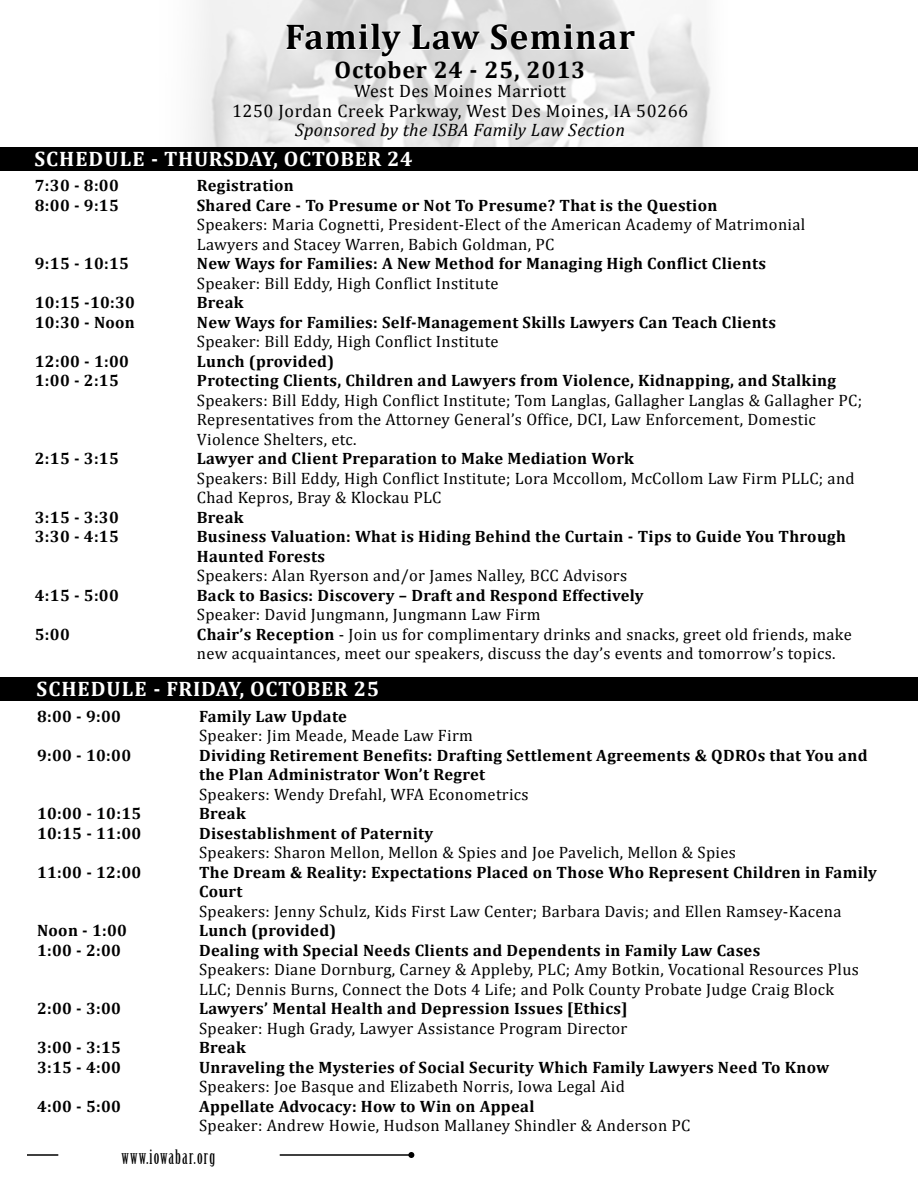
<style>
.page{position:relative;width:918px;height:1188px;background:#fff}
.page>*{position:absolute;margin:0;border:0;box-sizing:border-box;transform-origin:0 0}
.t1{font:700 36px "Cambria";letter-spacing:.03em;color:#000}
.t2{font:700 24px "Cambria";letter-spacing:.03em;color:#000}
.t3{font:700 21px "Cambria";letter-spacing:.03em;color:#fff}
.t4{font:19.5px "Birch Std";letter-spacing:.06em;color:#000}
.t5{font:18px/19.5px "Cambria";letter-spacing:.03em;color:#000;text-align:center}
.t6{font:italic 18px "Cambria";letter-spacing:.02em;color:#000}
.t7{font:16.5px/19.5px "Cambria";letter-spacing:.02em;color:#000}
.t8{font:700 16.5px/19.5px "Cambria";letter-spacing:.02em;color:#000}
.s1{font-weight:700}
</style>
<div class="page">
<hr style="left:280px;top:1154px;width:131px;height:2px;background:#000">
<svg style="left:408px;top:1152px;width:6px;height:6px"></svg>
<hr style="left:27px;top:1154px;width:31px;height:2px;background:#000">
<img style="left:195px;top:0;width:516px;height:147px">
<svg style="left:285px;top:22px;width:117px;height:36px"></svg>
<svg style="left:411px;top:24px;width:70px;height:27px"></svg>
<svg style="left:490px;top:23px;width:146px;height:28px"></svg>
<div style="left:0;top:677px;width:918px;height:24px;background:#000"></div>
<div style="left:0;top:147px;width:918px;height:24px;background:#000"></div>
<h1 class="t1" style="left:285px;top:11px;width:351px">Family Law Seminar</h1>
<h2 class="t2" style="left:335px;top:53px;width:252px">October 24 - 25, 2013</h2>
<p class="t5" style="left:232px;top:81px;width:458px">West Des Moines Marriott<br>1250 Jordan Creek Parkway, West Des Moines, IA 50266</p>
<p class="t6" style="left:295px;top:117px;width:331px">Sponsored by the ISBA Family Law Section</p>
<p class="t3" style="left:34px;top:144px;width:380px">SCHEDULE - THURSDAY, OCTOBER 24</p>
<p class="t8" style="left:35px;top:175px;width:85px">7:30 - 8:00</p>
<p class="t8" style="left:197px;top:175px;width:99px">Registration</p>
<p class="t8" style="left:35px;top:195px;width:85px">8:00 - 9:15</p>
<p class="t8" style="left:197px;top:195px;width:522px">Shared Care - To Presume or Not To Presume? That is the Question</p>
<p class="t7" style="left:197px;top:215px;width:610px">Speakers: Maria Cognetti, President-Elect of the American Academy of Matrimonial<br>Lawyers and Stacey Warren, Babich Goldman, PC</p>
<p class="t8" style="left:35px;top:253px;width:96px">9:15 - 10:15</p>
<p class="t8" style="left:197px;top:253px;width:571px">New Ways for Families: A New Method for Managing High Conflict Clients</p>
<p class="t7" style="left:197px;top:273px;width:303px">Speaker: Bill Eddy, High Conflict Institute</p>
<p class="t8" style="left:35px;top:292px;width:102px">10:15 -10:30</p>
<p class="t8" style="left:197px;top:292px;width:48px">Break</p>
<p class="t8" style="left:35px;top:312px;width:102px">10:30 - Noon</p>
<p class="t8" style="left:197px;top:312px;width:581px">New Ways for Families: Self-Management Skills Lawyers Can Teach Clients</p>
<p class="t7" style="left:197px;top:332px;width:303px">Speaker: Bill Eddy, High Conflict Institute</p>
<p class="t8" style="left:35px;top:351px;width:96px">12:00 - 1:00</p>
<p class="t8" style="left:197px;top:351px;width:139px">Lunch (provided)</p>
<p class="t8" style="left:35px;top:370px;width:85px">1:00 - 2:15</p>
<p class="t8" style="left:197px;top:370px;width:641px">Protecting Clients, Children and Lawyers from Violence, Kidnapping, and Stalking</p>
<p class="t7" style="left:197px;top:390px;width:667px">Speakers: Bill Eddy, High Conflict Institute; Tom Langlas, Gallagher Langlas &amp; Gallagher PC;<br>Representatives from the Attorney General’s Office, DCI, Law Enforcement, Domestic<br>Violence Shelters, etc.</p>
<p class="t8" style="left:35px;top:448px;width:85px">2:15 - 3:15</p>
<p class="t8" style="left:197px;top:448px;width:439px">Lawyer and Client Preparation to Make Mediation Work</p>
<p class="t7" style="left:197px;top:468px;width:659px">Speakers: Bill Eddy, High Conflict Institute; Lora Mccollom, McCollom Law Firm PLLC; and<br>Chad Kepros, Bray &amp; Klockau PLC</p>
<p class="t8" style="left:35px;top:507px;width:85px">3:15 - 3:30</p>
<p class="t8" style="left:197px;top:507px;width:48px">Break</p>
<p class="t8" style="left:35px;top:526px;width:85px">3:30 - 4:15</p>
<p class="t8" style="left:197px;top:526px;width:650px">Business Valuation: What is Hiding Behind the Curtain - Tips to Guide You Through<br>Haunted Forests</p>
<p class="t7" style="left:197px;top:566px;width:432px">Speakers: Alan Ryerson and/or James Nalley, BCC Advisors</p>
<p class="t8" style="left:35px;top:585px;width:85px">4:15 - 5:00</p>
<p class="t8" style="left:197px;top:585px;width:448px">Back to Basics: Discovery – Draft and Respond Effectively</p>
<p class="t7" style="left:197px;top:605px;width:345px">Speaker: David Jungmann, Jungmann Law Firm</p>
<p class="t8" style="left:35px;top:624px;width:36px">5:00</p>
<p class="t7" style="left:197px;top:624px;width:656px"><span class="s1">Chair’s Reception</span> - Join us for complimentary drinks and snacks, greet old friends, make new acquaintances, meet our speakers, discuss the day’s events and tomorrow’s topics.</p>
<p class="t3" style="left:37px;top:674px;width:344px">SCHEDULE - FRIDAY, OCTOBER 25</p>
<p class="t8" style="left:37px;top:706px;width:85px">8:00 - 9:00</p>
<p class="t8" style="left:199px;top:706px;width:149px">Family Law Update</p>
<p class="t7" style="left:199px;top:726px;width:275px">Speaker: Jim Meade, Meade Law Firm</p>
<p class="t8" style="left:37px;top:745px;width:96px">9:00 - 10:00</p>
<p class="t8" style="left:199px;top:745px;width:670px">Dividing Retirement Benefits: Drafting Settlement Agreements &amp; QDROs that You and the Plan Administrator Won’t Regret</p>
<p class="t7" style="left:199px;top:784px;width:331px">Speakers: Wendy Drefahl, WFA Econometrics</p>
<p class="t8" style="left:37px;top:803px;width:106px">10:00 - 10:15</p>
<p class="t8" style="left:199px;top:803px;width:48px">Break</p>
<p class="t8" style="left:37px;top:823px;width:106px">10:15 - 11:00</p>
<p class="t8" style="left:199px;top:823px;width:236px">Disestablishment of Paternity</p>
<p class="t7" style="left:199px;top:843px;width:538px">Speakers: Sharon Mellon, Mellon &amp; Spies and Joe Pavelich, Mellon &amp; Spies</p>
<p class="t8" style="left:37px;top:862px;width:106px">11:00 - 12:00</p>
<p class="t8" style="left:199px;top:862px;width:679px">The Dream &amp; Reality: Expectations Placed on Those Who Represent Children in Family<br>Court</p>
<p class="t7" style="left:199px;top:901px;width:644px">Speakers: Jenny Schulz, Kids First Law Center; Barbara Davis; and Ellen Ramsey-Kacena</p>
<p class="t8" style="left:37px;top:920px;width:91px">Noon - 1:00</p>
<p class="t8" style="left:199px;top:920px;width:139px">Lunch (provided)</p>
<p class="t8" style="left:37px;top:940px;width:85px">1:00 - 2:00</p>
<p class="t8" style="left:199px;top:940px;width:563px">Dealing with Special Needs Clients and Dependents in Family Law Cases</p>
<p class="t7" style="left:199px;top:960px;width:661px">Speakers: Diane Dornburg, Carney &amp; Appleby, PLC; Amy Botkin, Vocational Resources Plus<br>LLC; Dennis Burns, Connect the Dots 4 Life; and Polk County Probate Judge Craig Block</p>
<p class="t8" style="left:37px;top:998px;width:85px">2:00 - 3:00</p>
<p class="t8" style="left:199px;top:998px;width:430px">Lawyers’ Mental Health and Depression Issues [Ethics]</p>
<p class="t7" style="left:199px;top:1018px;width:430px">Speaker: Hugh Grady, Lawyer Assistance Program Director</p>
<p class="t8" style="left:37px;top:1037px;width:85px">3:00 - 3:15</p>
<p class="t8" style="left:199px;top:1037px;width:48px">Break</p>
<p class="t8" style="left:37px;top:1057px;width:85px">3:15 - 4:00</p>
<p class="t8" style="left:199px;top:1057px;width:632px">Unraveling the Mysteries of Social Security Which Family Lawyers Need To Know</p>
<p class="t7" style="left:199px;top:1077px;width:428px">Speakers: Joe Basque and Elizabeth Norris, Iowa Legal Aid</p>
<p class="t8" style="left:37px;top:1096px;width:85px">4:00 - 5:00</p>
<p class="t8" style="left:199px;top:1096px;width:337px">Appellate Advocacy: How to Win on Appeal</p>
<p class="t7" style="left:199px;top:1116px;width:493px">Speaker: Andrew Howie, Hudson Mallaney Shindler &amp; Anderson PC</p>
<p class="t4" style="left:121px;top:1146px;width:95px">www.iowabar.org</p>
</div>
